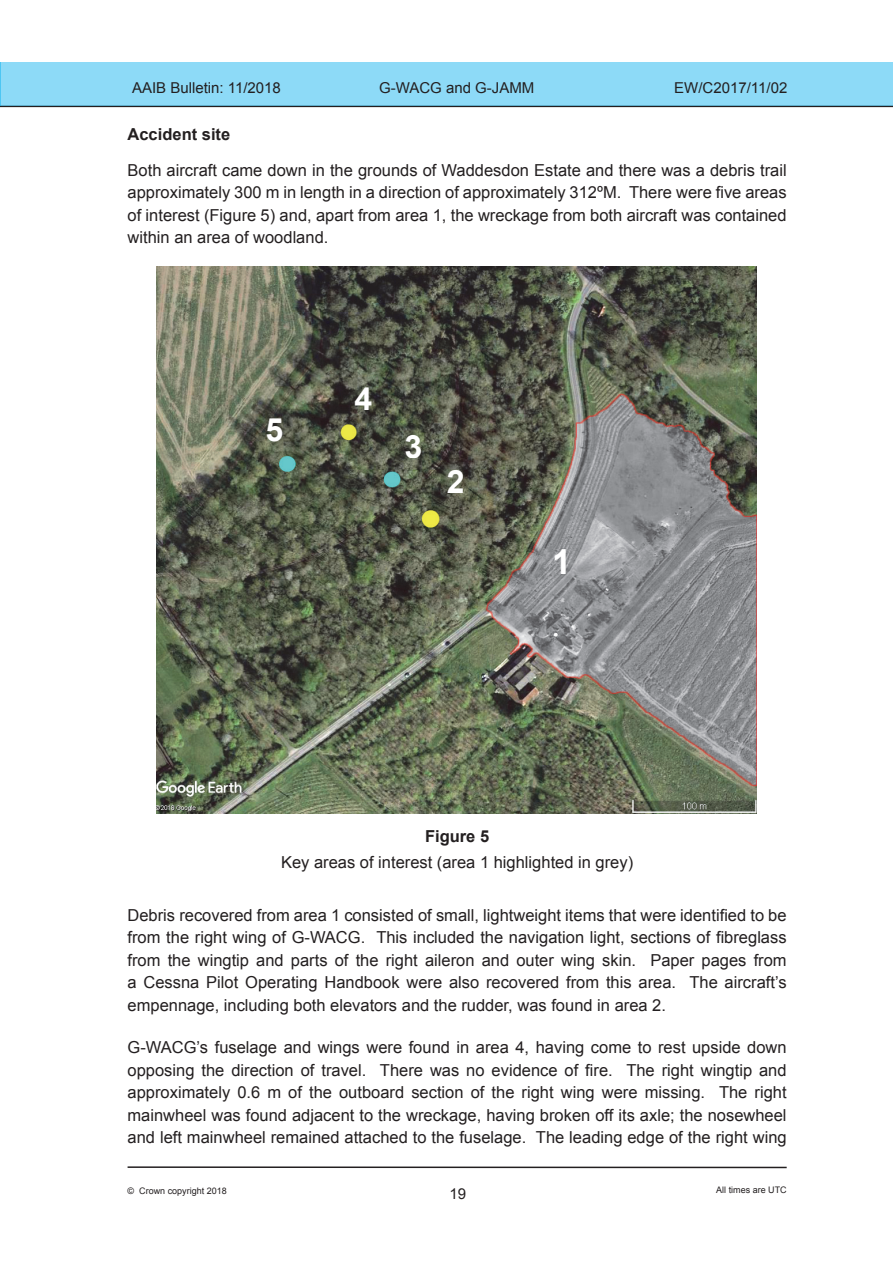
<style>
.page{position:relative;width:893px;height:1263px;background:#fff}
.page>*{position:absolute;margin:0;border:0;box-sizing:border-box;transform-origin:0 0}
.t1{font:700 34.65px "Arial";color:#fff}
.t2{font:700 32.1px "Arial";color:#fff}
.Bultext{font:16.5px/22.5px "Arial";color:#231f20;text-align:justify}
.Para_header{font:700 16.5px "Arial";color:#231f20}
.Caption_Header{font:700 16.5px "Arial";color:#231f20}
.t3{font:15px "Arial";color:#231f20}
.t4{font:9px "Arial";color:#231f20}
</style>
<div class="page">
<hr style="left:128px;top:1166px;width:659px;height:2px;background:#231f20">
<hr style="left:0;top:106px;width:893px;height:1px;background:#231f20">
<div style="left:0;top:63px;width:893px;height:43px;background:#8ddaf7"></div>
<hr style="left:0;top:63px;width:1px;height:43px;background:#00aeef">
<img style="left:156px;top:267px;width:600px;height:547px">
<p class="t3" style="left:132px;top:78px;width:150px">AAIB Bulletin: 11/2018</p>
<p class="t3" style="left:379px;top:78px;width:157px">G-WACG and G-JAMM</p>
<p class="t3" style="left:674px;top:78px;width:115px">EW/C2017/11/02</p>
<p class="Para_header" style="left:128px;top:123px;width:104px">Accident site</p>
<p class="Bultext" style="left:128px;top:159px;width:661px">Both aircraft came down in the grounds of Waddesdon Estate and there was a debris trail approximately 300 m in length in a direction of approximately 312ºM. There were five areas of interest (Figure 5) and, apart from area 1, the wreckage from both aircraft was contained within an area of woodland.</p>
<p class="t2" style="left:266px;top:409px;width:19px">5</p>
<p class="t2" style="left:354px;top:378px;width:19px">4</p>
<p class="t2" style="left:404px;top:425px;width:19px">3</p>
<p class="t2" style="left:447px;top:460px;width:19px">2</p>
<p class="t1" style="left:552px;top:539px;width:21px">1</p>
<p class="Caption_Header" style="left:425px;top:825px;width:66px">Figure 5</p>
<p class="Bultext" style="left:281px;top:851px;width:354px">Key areas of interest (area 1 highlighted in grey)</p>
<p class="Bultext" style="left:128px;top:904px;width:661px">Debris recovered from area 1 consisted of small, lightweight items that were identified to be from the right wing of G-WACG. This included the navigation light, sections of fibreglass from the wingtip and parts of the right aileron and outer wing skin. Paper pages from a Cessna Pilot Operating Handbook were also recovered from this area. The aircraft’s empennage, including both elevators and the rudder, was found in area 2.</p>
<p class="Bultext" style="left:128px;top:1036px;width:661px">G-WACG’s fuselage and wings were found in area 4, having come to rest upside down opposing the direction of travel. There was no evidence of fire. The right wingtip and approximately 0.6 m of the outboard section of the right wing were missing. The right mainwheel was found adjacent to the wreckage, having broken off its axle; the nosewheel and left mainwheel remained attached to the fuselage. The leading edge of the right wing</p>
<p class="t4" style="left:128px;top:1185px;width:101px">© Crown copyright 2018</p>
<p class="t4" style="left:716px;top:1184px;width:72px">All times are UTC</p>
<p class="t3" style="left:449px;top:1184px;width:18px">19</p>
</div>
